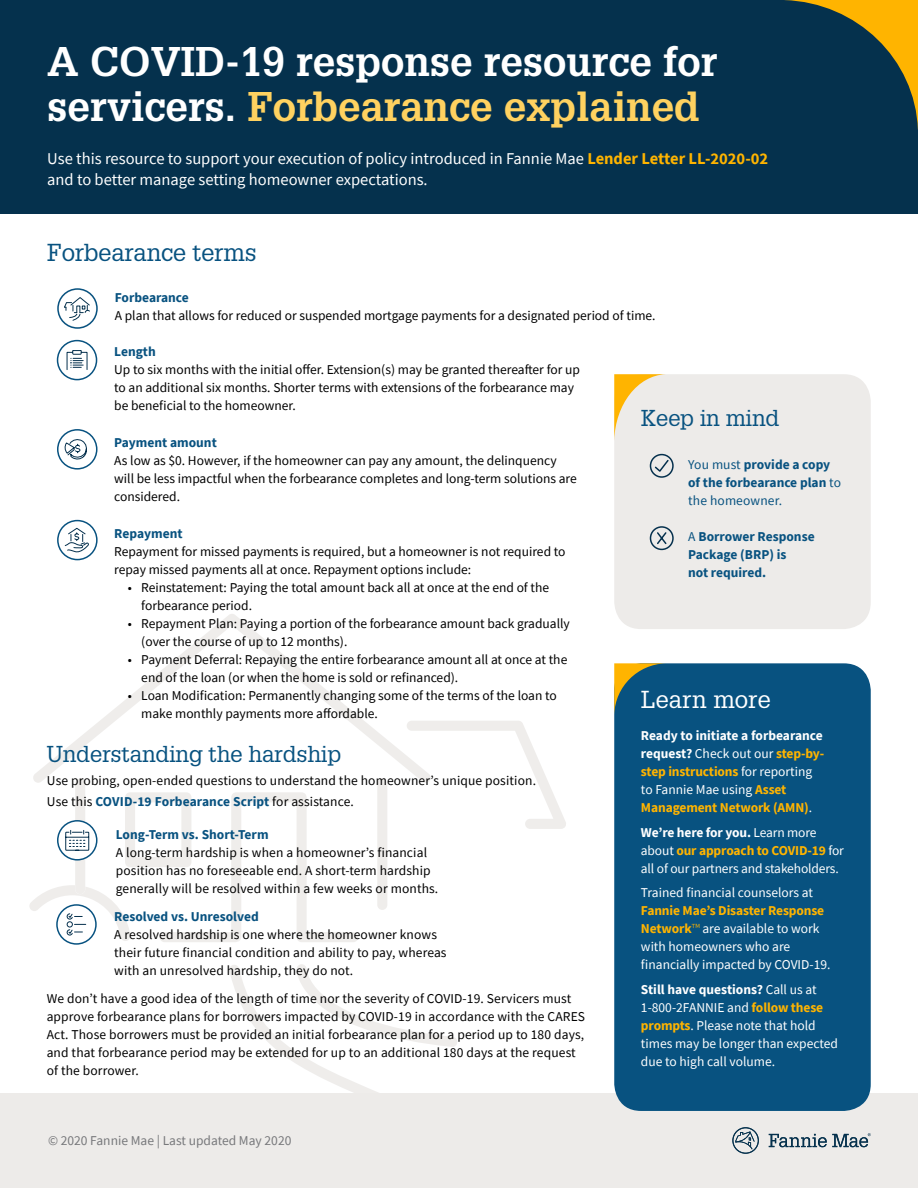
<style>
.page{position:relative;width:918px;height:1188px;background:#fff}
.page>*{position:absolute;margin:0;border:0;box-sizing:border-box;transform-origin:0 0}
.t1{font:700 40.5px/45px "Glypha LT Pro";color:#fff}
.t2{font:24px "Glypha LT Std";letter-spacing:-.01em;color:#085280}
.t3{font:24px "Glypha LT Std";color:#fff}
.t4{font:22.5px "Glypha LT Std";letter-spacing:-.01em;color:#085280}
.t5{font:16.5px/21px "Source Sans Pro";color:#fff}
.t6{font:13.5px/18px "Source Sans Pro";color:#000}
.t7{font:13.5px/18px "Source Sans Pro";color:#fff}
.t8{font:700 13.5px/18px "Source Sans Pro";color:#085280}
.t9{font:700 13.5px/18px "Source Sans Pro";letter-spacing:-.01em;color:#ffb400}
.t10{font:13.5px "Source Sans Pro";color:#77787b}
.s1{color:#ffd260}
.s2{font-weight:700;color:#ffb400}
.s3{font-weight:700;color:#085280}
.s4{font-weight:400}
.s5{color:#fff}
.s6{font-weight:400;color:#fff}
.s7{font-weight:700}
.s8{font-weight:300;color:#ffb400}
</style>
<div class="page">
<div style="left:377px;top:778px;width:10px;height:132px;background:#edebe9;border-radius:5px"></div>
<div style="left:75px;top:778px;width:10px;height:116px;background:#edebe9;border-radius:5px"></div>
<svg style="left:431px;top:721px;width:135px;height:108px"></svg>
<svg style="left:33px;top:614px;width:398px;height:169px"></svg>
<svg style="left:229px;top:964px;width:229px;height:130px"></svg>
<div style="left:0;top:1094px;width:918px;height:94px;background:#edebe9"></div>
<div style="left:0;top:0;width:918px;height:214px;background:#05314d"></div>
<svg style="left:785px;top:0;width:133px;height:130px"></svg>
<svg style="left:769px;top:1133px;width:102px;height:14px"></svg>
<svg style="left:732px;top:1127px;width:27px;height:27px"></svg>
<svg style="left:58px;top:289px;width:39px;height:39px"></svg>
<div style="left:57px;top:288px;width:41px;height:41px;border:2px solid #085280;border-radius:50%"></div>
<div style="left:57px;top:340px;width:40px;height:40px;border:2px solid #085280;border-radius:50%"></div>
<svg style="left:66px;top:350px;width:22px;height:20px"></svg>
<div style="left:57px;top:429px;width:41px;height:41px;border:2px solid #085280;border-radius:50%"></div>
<svg style="left:64px;top:439px;width:23px;height:21px"></svg>
<svg style="left:58px;top:521px;width:39px;height:39px"></svg>
<div style="left:57px;top:520px;width:41px;height:40px;border:2px solid #085280;border-radius:50%"></div>
<svg style="left:64px;top:527px;width:25px;height:26px"></svg>
<div style="left:56px;top:904px;width:41px;height:41px;border:2px solid #085280;border-radius:50%"></div>
<svg style="left:29px;top:792px;width:329px;height:150px"></svg>
<div style="left:614px;top:663px;width:257px;height:448px;background:#085280;border-radius:27px"></div>
<svg style="left:614px;top:663px;width:51px;height:51px"></svg>
<div style="left:614px;top:374px;width:257px;height:255px;background:#edebe9;border-radius:27px"></div>
<svg style="left:614px;top:374px;width:51px;height:65px"></svg>
<svg style="left:649px;top:453px;width:25px;height:25px"></svg>
<svg style="left:649px;top:526px;width:25px;height:25px"></svg>
<h1 class="t1" style="left:47px;top:38px;width:671px">A COVID-19 response resource for servicers. <span class="s1">Forbearance explained</span></h1>
<p class="t5" style="left:47px;top:148px;width:722px">Use this resource to support your execution of policy introduced in Fannie Mae <span class="s2">Lender Letter LL-2020-02 </span>and to better manage setting homeowner expectations.</p>
<h2 class="t2" style="left:47px;top:238px;width:211px">Forbearance terms</h2>
<p class="t8" style="left:115px;top:289px;width:76px">Forbearance</p>
<p class="t6" style="left:115px;top:307px;width:542px">A plan that allows for reduced or suspended mortgage payments for a designated period of time.</p>
<p class="t8" style="left:114px;top:342px;width:43px">Length</p>
<p class="t6" style="left:114px;top:361px;width:467px">Up to six months with the initial offer. Extension(s) may be granted thereafter for up to an additional six months. Shorter terms with extensions of the forbearance may be beneficial to the homeowner.</p>
<p class="t8" style="left:114px;top:433px;width:104px">Payment amount</p>
<p class="t6" style="left:114px;top:451px;width:464px">As low as $0. However, if the homeowner can pay any amount, the delinquency will be less impactful when the forbearance completes and long-term solutions are considered.</p>
<p class="t8" style="left:114px;top:524px;width:70px">Repayment</p>
<p class="t6" style="left:114px;top:542px;width:453px">Repayment for missed payments is required, but a homeowner is not required to repay missed payments all at once. Repayment options include:</p>
<p class="t6" style="left:141px;top:578px;width:409px;text-indent:-14px">• Reinstatement: Paying the total amount back all at once at the end of the forbearance period.</p>
<p class="t6" style="left:141px;top:614px;width:430px;text-indent:-14px">• Repayment Plan: Paying a portion of the forbearance amount back gradually (over the course of up to 12 months).</p>
<p class="t6" style="left:141px;top:650px;width:428px;text-indent:-14px">• Payment Deferral: Repaying the entire forbearance amount all at once at the end of the loan (or when the home is sold or refinanced).</p>
<p class="t6" style="left:141px;top:686px;width:417px;text-indent:-14px">• Loan Modification: Permanently changing some of the terms of the loan to make monthly payments more affordable.</p>
<h3 class="t4" style="left:47px;top:741px;width:296px">Understanding the hardship</h3>
<p class="t6" style="left:47px;top:770px;width:491px;line-height:21px">Use probing, open-ended questions to understand the homeowner’s unique position.<br>Use this <span class="s3">COVID-19 Forbearance Script</span> for assistance.</p>
<p class="t8" style="left:116px;top:825px;width:154px">Long-Term vs. Short-Term</p>
<p class="t6" style="left:116px;top:843px;width:324px">A long-term hardship is when a homeowner’s financial position has no foreseeable end. A short-term hardship generally will be resolved within a few weeks or months.</p>
<p class="t8" style="left:114px;top:908px;width:146px">Resolved vs. Unresolved</p>
<p class="t6" style="left:114px;top:926px;width:334px">A resolved hardship is one where the homeowner knows their future financial condition and ability to pay, whereas with an unresolved hardship, they do not.</p>
<p class="t6" style="left:47px;top:990px;width:540px">We don’t have a good idea of the length of time nor the severity of COVID-19. Servicers must approve forbearance plans for borrowers impacted by COVID-19 in accordance with the CARES Act. Those borrowers must be provided an initial forbearance plan for a period up to 180 days, and that forbearance period may be extended for up to an additional 180 days at the request of the borrower.</p>
<p class="t10" style="left:48px;top:1132px;width:245px">© 2020 Fannie Mae | Last updated May 2020</p>
<h3 class="t4" style="left:641px;top:405px;width:140px">Keep in mind</h3>
<p class="t8" style="left:688px;top:456px;width:154px"><span class="s4">You must</span> provide a copy of the forbearance plan <span class="s4">to the homeowner.</span></p>
<p class="t8" style="left:688px;top:528px;width:128px"><span class="s4">A</span> Borrower Response<br>Package (BRP) is<br>not required.</p>
<h2 class="t3" style="left:641px;top:685px;width:131px">Learn more</h2>
<p class="t9" style="left:641px;top:726px;width:185px"><span class="s5">Ready to initiate a forbearance request?</span> <span class="s6">Check out our</span> step-by&shy;step instructions <span class="s6">for reporting to Fannie Mae using</span> Asset<br>Management Network (AMN)<span class="s6">.</span></p>
<p class="t7" style="left:641px;top:823px;width:204px"><span class="s7">We’re here for you.</span> Learn more about <span class="s2">our approach to COVID-19</span> for all of our partners and stakeholders.</p>
<p class="t7" style="left:641px;top:884px;width:174px">Trained financial counselors at</p>
<p class="t7" style="left:641px;top:902px;width:191px"><span class="s2">Fannie Mae’s Disaster Response<br>Network</span><span class="s8">™</span> are available to work with homeowners who are financially impacted by COVID-19.</p>
<p class="t7" style="left:641px;top:980px;width:199px"><span class="s7">Still have questions?</span> Call us at<br>1-800-2FANNIE and <span class="s2">follow these prompts</span>. Please note that hold times may be longer than expected due to high call volume.</p>
</div>
